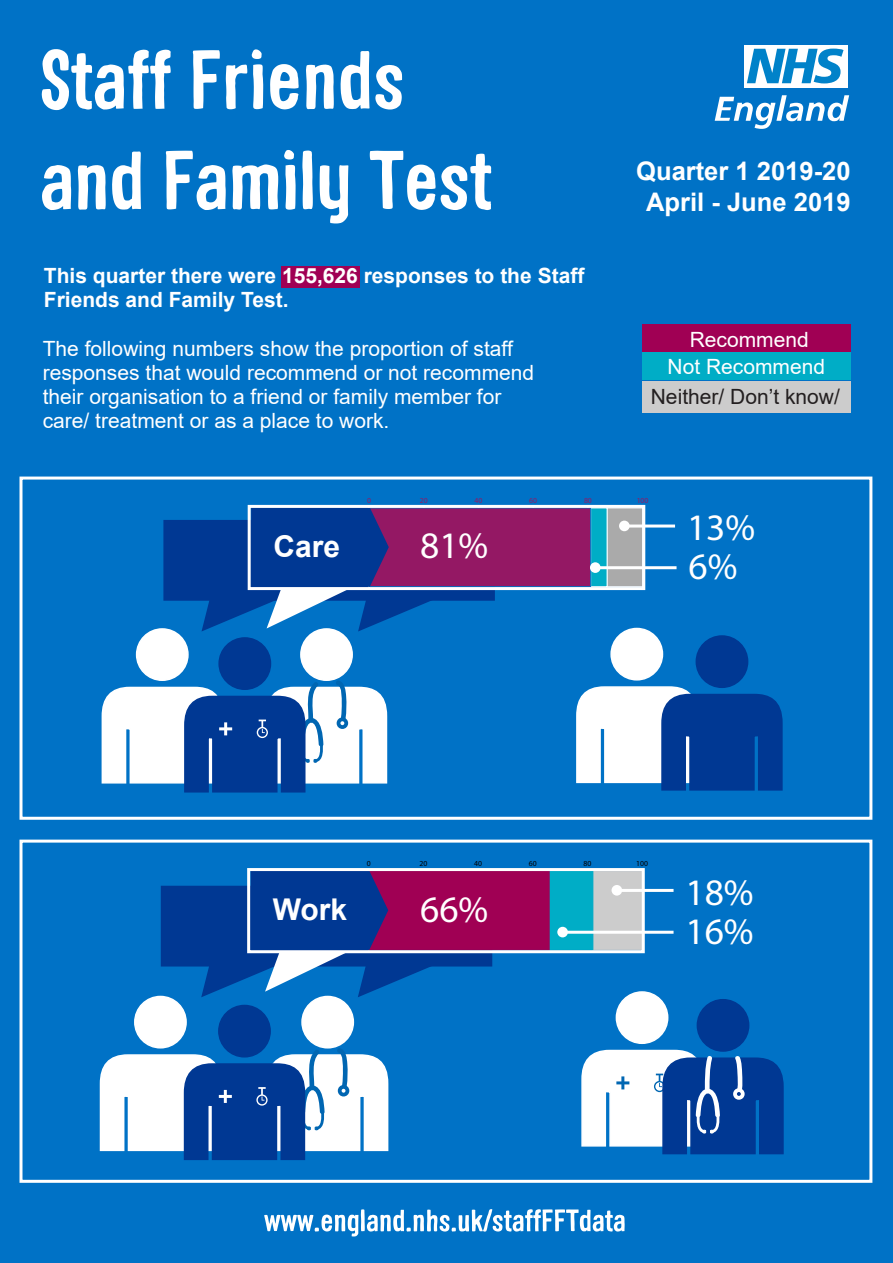
<style>
.page{position:relative;width:893px;height:1263px;background:#0072c6}
.page>*{position:absolute;margin:0;border:0;box-sizing:border-box;transform-origin:0 0}
.t1{font:700 37.5px/39px "Myriad Pro";color:#fff}
.t2{font:700 30px "Arial";color:#fff}
.t3{font:700 25.5px/30.6px "Arial";color:#fff;text-align:center}
.t4{font:21px/24px "Arial";color:#fff;text-align:center}
.t5{font:700 21px/24px "Arial";color:#fff}
.t6{font:21px "Arial";color:#231f20}
.t7{font:7.65px "Myriad Pro";color:#000}
.t8{font:7.65px "Myriad Pro";color:#941864}
</style>
<div class="page">
<div style="left:20px;top:476px;width:852px;height:344px;border:3px solid #fff"></div>
<div style="left:20px;top:840px;width:852px;height:343px;border:3px solid #fff"></div>
<div style="left:744px;top:46px;width:104px;height:42px;background:#fff"></div>
<svg style="left:747px;top:49px;width:96px;height:34px"></svg>
<svg style="left:715px;top:95px;width:134px;height:34px"></svg>
<div style="left:642px;top:324px;width:208px;height:28px;background:#a00054"></div>
<div style="left:642px;top:352px;width:208px;height:28px;background:#00adc6"></div>
<div style="left:642px;top:382px;width:208px;height:31px;background:#ccc"></div>
<svg style="left:42px;top:49px;width:129px;height:61px"></svg>
<svg style="left:193px;top:50px;width:27px;height:59px"></svg>
<svg style="left:226px;top:49px;width:37px;height:60px"></svg>
<svg style="left:270px;top:64px;width:29px;height:45px"></svg>
<svg style="left:306px;top:65px;width:28px;height:44px"></svg>
<svg style="left:341px;top:51px;width:61px;height:59px"></svg>
<svg style="left:42px;top:165px;width:29px;height:45px"></svg>
<svg style="left:78px;top:165px;width:28px;height:45px"></svg>
<svg style="left:112px;top:151px;width:29px;height:59px"></svg>
<svg style="left:166px;top:151px;width:60px;height:59px"></svg>
<svg style="left:232px;top:164px;width:46px;height:46px"></svg>
<svg style="left:284px;top:150px;width:12px;height:60px"></svg>
<svg style="left:302px;top:151px;width:11px;height:58px"></svg>
<svg style="left:320px;top:165px;width:28px;height:58px"></svg>
<svg style="left:370px;top:151px;width:121px;height:59px"></svg>
<div style="left:616px;top:992px;width:52px;height:51px;background:#fff;border-radius:50%"></div>
<div style="left:616px;top:991px;width:52px;height:53px;border:2px solid #fff;border-radius:50%"></div>
<div style="left:301px;top:629px;width:51px;height:51px;background:#fff;border-radius:50%"></div>
<div style="left:300px;top:628px;width:53px;height:53px;border:2px solid #fff;border-radius:50%"></div>
<div style="left:137px;top:629px;width:51px;height:51px;background:#fff;border-radius:50%"></div>
<div style="left:136px;top:628px;width:53px;height:53px;border:2px solid #fff;border-radius:50%"></div>
<div style="left:219px;top:638px;width:51px;height:51px;background:#003893;border-radius:50%"></div>
<div style="left:218px;top:637px;width:53px;height:53px;border:2px solid #003893;border-radius:50%"></div>
<svg style="left:101px;top:680px;width:287px;height:113px;background:#7da2cf"></svg>
<div style="left:302px;top:996px;width:51px;height:52px;background:#fff;border-radius:50%"></div>
<div style="left:301px;top:996px;width:53px;height:52px;border:2px solid #fff;border-radius:50%"></div>
<div style="left:135px;top:996px;width:51px;height:52px;background:#fff;border-radius:50%"></div>
<div style="left:134px;top:996px;width:53px;height:52px;border:2px solid #fff;border-radius:50%"></div>
<div style="left:219px;top:1005px;width:51px;height:52px;background:#003893;border-radius:50%"></div>
<div style="left:218px;top:1005px;width:53px;height:52px;border:2px solid #003893;border-radius:50%"></div>
<svg style="left:99px;top:1047px;width:290px;height:113px;background:#7da3d0"></svg>
<div style="left:697px;top:1000px;width:52px;height:51px;background:#003893;border-radius:50%"></div>
<div style="left:697px;top:999px;width:52px;height:53px;border:2px solid #003893;border-radius:50%"></div>
<svg style="left:581px;top:1049px;width:203px;height:106px;background:#668ec4"></svg>
<div style="left:733px;top:1088px;width:12px;height:12px;border:4px solid #fff;border-radius:50%"></div>
<div style="left:611px;top:628px;width:51px;height:52px;background:#fff;border-radius:50%"></div>
<div style="left:610px;top:628px;width:53px;height:52px;border:2px solid #fff;border-radius:50%"></div>
<div style="left:696px;top:636px;width:52px;height:51px;background:#003893;border-radius:50%"></div>
<div style="left:696px;top:635px;width:52px;height:53px;border:2px solid #003893;border-radius:50%"></div>
<svg style="left:576px;top:685px;width:207px;height:106px;background:#618ac1"></svg>
<svg style="left:264px;top:1209px;width:361px;height:27px"></svg>
<div style="left:281px;top:266px;width:79px;height:21px;background:#a00054"></div>
<div style="left:592px;top:871px;width:50px;height:79px;background:#ccc;border:1px solid #ccc"></div>
<div style="left:549px;top:871px;width:44px;height:79px;background:#00adc6;border:1px solid #00adc6"></div>
<div style="left:368px;top:871px;width:181px;height:79px;background:#a00054"></div>
<div style="left:607px;top:507px;width:36px;height:80px;background:#aaa;border:1px solid #fff"></div>
<div style="left:590px;top:507px;width:17px;height:80px;background:#00adc6"></div>
<div style="left:369px;top:507px;width:222px;height:80px;background:#941864;border:1px solid #0072c6"></div>
<hr style="left:616px;top:889px;width:58px;height:3px;background:#fff">
<div style="left:612px;top:885px;width:10px;height:11px;background:#fff;border-radius:50%"></div>
<hr style="left:562px;top:931px;width:112px;height:3px;background:#fff">
<div style="left:557px;top:927px;width:11px;height:10px;background:#fff;border-radius:50%"></div>
<hr style="left:623px;top:524px;width:52px;height:3px;background:#fff">
<div style="left:619px;top:521px;width:11px;height:10px;background:#fff;border-radius:50%"></div>
<hr style="left:594px;top:566px;width:83px;height:3px;background:#fff">
<div style="left:590px;top:562px;width:11px;height:11px;background:#fff;border-radius:50%"></div>
<div style="left:247px;top:868px;width:398px;height:85px;border:3px solid #fff"></div>
<div style="left:248px;top:505px;width:397px;height:85px;border:3px solid #fff"></div>
<svg style="left:163px;top:506px;width:332px;height:125px"></svg>
<svg style="left:161px;top:869px;width:331px;height:128px"></svg>
<p class="t5" style="left:44px;top:264px;width:542px">This quarter there were 155,626 responses to the Staff<br>Friends and Family Test.</p>
<p class="t4" style="left:43px;top:336px;width:493px;text-align:left">The following numbers show the proportion of staff responses that would recommend or not recommend their organisation to a friend or family member for care/ treatment or as a place to work.</p>
<p class="t3" style="left:636px;top:156px;width:216px">Quarter 1 2019-20<br>April - June 2019</p>
<p class="t4" style="left:668px;top:326px;width:159px;line-height:26.8px">Recommend<br>Not Recommend</p>
<p class="t6" style="left:651px;top:382px;width:191px">Neither/ Don’t know/</p>
<h2 class="t2" style="left:273px;top:525px;width:68px">Care</h2>
<p class="t8" style="left:367px;top:496px;width:5px">0</p>
<p class="t8" style="left:420px;top:496px;width:9px">20</p>
<p class="t8" style="left:475px;top:496px;width:9px">40</p>
<p class="t8" style="left:529px;top:496px;width:9px">60</p>
<p class="t8" style="left:584px;top:496px;width:9px">80</p>
<p class="t8" style="left:637px;top:496px;width:13px">100</p>
<h1 class="t1" style="left:420px;top:525px;width:70px">81%</h1>
<h1 class="t1" style="left:687px;top:507px;width:70px">13%<br>6%</h1>
<h2 class="t2" style="left:273px;top:888px;width:76px">Work</h2>
<p class="t7" style="left:367px;top:859px;width:5px">0</p>
<p class="t7" style="left:419px;top:859px;width:9px">20</p>
<p class="t7" style="left:474px;top:859px;width:9px">40</p>
<p class="t7" style="left:529px;top:859px;width:9px">60</p>
<p class="t7" style="left:583px;top:859px;width:9px">80</p>
<p class="t7" style="left:636px;top:859px;width:13px">100</p>
<h1 class="t1" style="left:420px;top:889px;width:70px">66%</h1>
<h1 class="t1" style="left:685px;top:872px;width:70px">18%<br>16%</h1>
</div>
